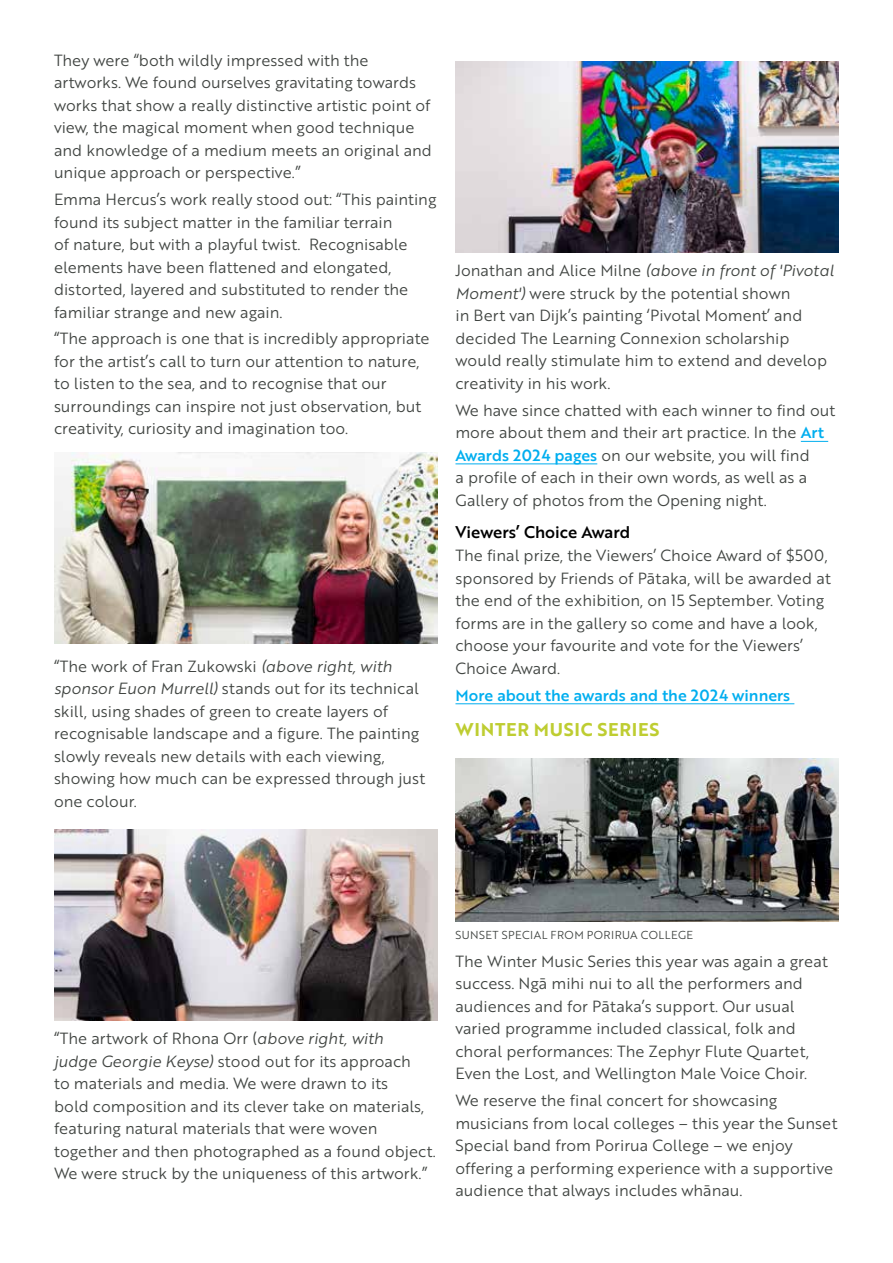
<style>
.page{position:relative;width:893px;height:1263px;background:#fff}
.page>*{position:absolute;margin:0;border:0;box-sizing:border-box;transform-origin:0 0}
.t1{font:18px "Brother 1816 Bold";letter-spacing:.04em;color:#becd31}
.t2{font:16.5px "Brother 1816 Medium";color:#000}
.t3{font:15.75px/22.5px "Brother 1816 Book";color:#404441}
.t4{font:15.75px "Brother 1816 Book Italic";color:#404441}
.t5{font:15.75px "Brother 1816 Medium";color:#00aeef}
.t6{font:11.25px "Brother 1816 Book";letter-spacing:.04em;color:#404441}
.s1{font-family:"Brother 1816 Book Italic"}
.s2{font-family:"Brother 1816 Book"}
.s3{font-family:"Brother 1816 Medium";color:#00aeef}
</style>
<div class="page">
<img style="left:54px;top:452px;width:383px;height:192px">
<img style="left:54px;top:829px;width:383px;height:192px">
<svg style="left:801px;top:441px;width:27px;height:1px"></svg>
<hr style="left:455px;top:464px;width:142px;height:1px;background:#00aeef">
<hr style="left:455px;top:703px;width:339px;height:1px;background:#00aeef">
<img style="left:455px;top:61px;width:384px;height:192px">
<img style="left:455px;top:758px;width:384px;height:163px">
<p class="t3" style="left:54px;top:48px;width:379px">They were “both wildly impressed with the artworks. We found ourselves gravitating towards works that show a really distinctive artistic point of view, the magical moment when good technique and knowledge of a medium meets an original and unique approach or perspective.”</p>
<p class="t3" style="left:54px;top:187px;width:384px">Emma Hercus’s work really stood out: “This painting found its subject matter in the familiar terrain<br>of nature, but with a playful twist. Recognisable elements have been flattened and elongated, distorted, layered and substituted to render the familiar strange and new again.</p>
<p class="t3" style="left:54px;top:327px;width:377px">“The approach is one that is incredibly appropriate for the artist’s call to turn our attention to nature, to listen to the sea, and to recognise that our surroundings can inspire not just observation, but creativity, curiosity and imagination too.</p>
<p class="t3" style="left:54px;top:654px;width:373px">“The work of Fran Zukowski <span class="s1">(above right, with sponsor Euon Murrell)</span> stands out for its technical skill, using shades of green to create layers of recognisable landscape and a figure. The painting slowly reveals new details with each viewing, showing how much can be expressed through just one colour.</p>
<p class="t4" style="left:455px;top:259px;width:380px"><span class="s2">Jonathan and Alice Milne</span> (above in front of 'Pivotal</p>
<p class="t3" style="left:455px;top:281px;width:373px"><span class="s1">Moment')</span> were struck by the potential shown<br>in Bert van Dijk’s painting ‘Pivotal Moment’ and decided The Learning Connexion scholarship would really stimulate him to extend and develop creativity in his work.</p>
<p class="t3" style="left:455px;top:398px;width:381px">We have since chatted with each winner to find out more about them and their art practice. In the <span class="s3">Art Awards 2024 pages</span> on our website, you will find<br>a profile of each in their own words, as well as a Gallery of photos from the Opening night.</p>
<p class="t2" style="left:455px;top:519px;width:176px">Viewers’ Choice Award</p>
<p class="t3" style="left:455px;top:544px;width:377px">The final prize, the Viewers’ Choice Award of $500, sponsored by Friends of Pātaka, will be awarded at the end of the exhibition, on 15 September. Voting forms are in the gallery so come and have a look, choose your favourite and vote for the Viewers’ Choice Award.</p>
<p class="t5" style="left:455px;top:683px;width:336px">More about the awards and the 2024 winners</p>
<p class="t1" style="left:455px;top:716px;width:205px">WINTER MUSIC SERIES</p>
<p class="t3" style="left:54px;top:1027px;width:383px">“The artwork of Rhona Orr (<span class="s1">above right, with<br>judge Georgie Keyse)</span> stood out for its approach<br>to materials and media. We were drawn to its<br>bold composition and its clever take on materials, featuring natural materials that were woven together and then photographed as a found object.<br>We were struck by the uniqueness of this artwork.”</p>
<p class="t6" style="left:455px;top:926px;width:239px">SUNSET SPECIAL FROM PORIRUA COLLEGE</p>
<p class="t3" style="left:455px;top:949px;width:374px">The Winter Music Series this year was again a great success. Ngā mihi nui to all the performers and audiences and for Pātaka’s support. Our usual varied programme included classical, folk and choral performances: The Zephyr Flute Quartet, Even the Lost, and Wellington Male Voice Choir.</p>
<p class="t3" style="left:455px;top:1089px;width:384px">We reserve the final concert for showcasing musicians from local colleges – this year the Sunset Special band from Porirua College – we enjoy offering a performing experience with a supportive audience that always includes whānau.</p>
</div>
